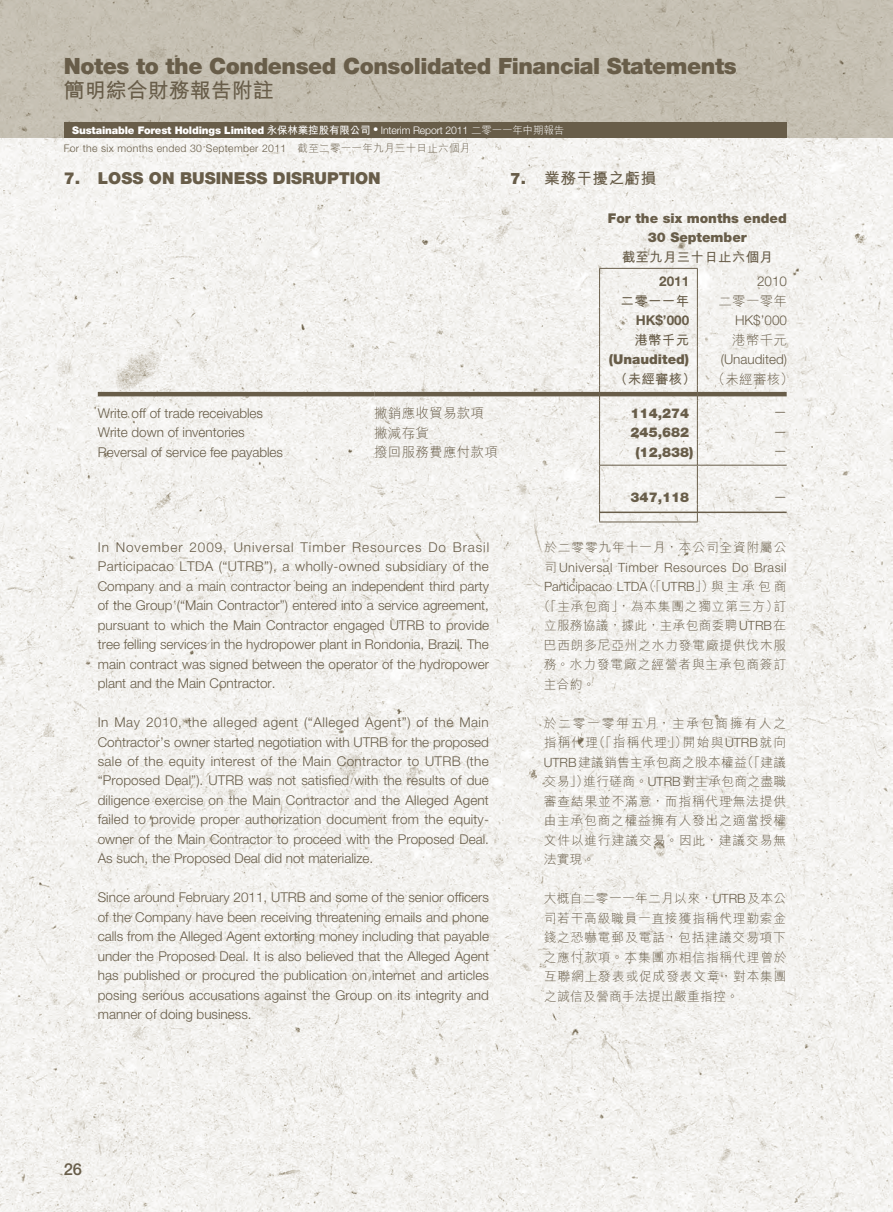
<style>
.page{position:relative;width:893px;height:1212px;background:#fff}
.page>*{position:absolute;margin:0;border:0;box-sizing:border-box;transform-origin:0 0}
.t1{font:900 22.5px "Helvetica Neue LT Std";letter-spacing:-.02em;color:#685d49}
.t2{font:700 21px "M Hei HK";color:#685d49}
.t3{font:900 16.5px "Helvetica Neue LT Std";color:#685d49}
.t4{font:500 16.5px "Helvetica Neue LT Std";color:#685d49}
.t5{font:700 15.75px "M Hei HK";letter-spacing:.02em;color:#685d49}
.t6{font:300 13.5px/19.5px "Helvetica Neue LT Std";color:#685d49;text-align:justify}
.t7{font:900 13.5px/19.5px "Helvetica Neue LT Std";color:#685d49;text-align:center}
.t8{font:700 13.5px "M Hei HK";letter-spacing:.02em;color:#685d49}
.t9{font:300 13.5px "M Hei HK";letter-spacing:.02em;color:#685d49}
.t10{font:700 13.5px "Helvetica Neue LT Std";color:#685d49}
.t11{font:italic 300 13.5px "Helvetica Neue LT Std";color:#685d49}
.t12{font:300 12.75px/19.5px "M Hei HK";letter-spacing:.065em;color:#685d49;text-align:justify}
.t13{font:300 12.75px/19.5px "Helvetica Neue LT Std";letter-spacing:.035em;color:#685d49}
.t14{font:900 10.5px "Helvetica Neue LT Std";letter-spacing:-.015em;color:#fff}
.t15{font:300 10.5px "Helvetica Neue LT Std";letter-spacing:.03em;color:#685d49}
.s1{font-family:"M Hei HK";font-weight:700}
.s2{font-family:"Univers LT Std";font-weight:300}
.s3{font-weight:300}
.s4{font-family:"M Hei HK";font-weight:300}
.s5{font-family:"M Hei HK"}
.s6{font-family:"Helvetica Neue LT Std";font-weight:900}
.s7{font-family:"Helvetica Neue LT Std"}
</style>
<div class="page">
<img style="left:0;top:138px;width:893px;height:1074px">
<div style="left:0;top:0;width:893px;height:138px;background:#c5bfb2"></div>
<div style="left:64px;top:122px;width:723px;height:16px;background:#685d49"></div>
<hr style="left:599px;top:268px;width:99px;height:1px;background:#685d49">
<hr style="left:599px;top:522px;width:99px;height:1px;background:#685d49">
<svg style="left:599px;top:269px;width:1px;height:253px"></svg>
<svg style="left:697px;top:269px;width:1px;height:253px"></svg>
<hr style="left:98px;top:392px;width:276px;height:4px;background:#685d49">
<hr style="left:374px;top:392px;width:225px;height:4px;background:#685d49">
<hr style="left:600px;top:392px;width:97px;height:4px;background:#685d49">
<hr style="left:698px;top:392px;width:89px;height:4px;background:#685d49">
<hr style="left:600px;top:465px;width:97px;height:1px;background:#685d49">
<hr style="left:698px;top:465px;width:89px;height:1px;background:#685d49">
<hr style="left:600px;top:512px;width:97px;height:1px;background:#685d49">
<hr style="left:698px;top:512px;width:89px;height:1px;background:#685d49">
<h1 class="t1" style="left:64px;top:53px;width:674px">Notes to the Condensed Consolidated Financial Statements</h1>
<h2 class="t2" style="left:64px;top:75px;width:211px">簡明綜合財務報告附註</h2>
<p class="t14" style="left:72px;top:124px;width:494px">Sustainable Forest Holdings Limited <span class="s1">永保林業控股有限公司</span> <span class="s2">•</span> <span class="s3">Interim Report 2011</span> <span class="s4">二零一一年中期報告</span></p>
<p class="t15" style="left:64px;top:142px;width:408px">For the six months ended 30 September 2011 <span class="s5">截至二零一一年九月三十日止六個月</span></p>
<p class="t3" style="left:64px;top:168px;width:319px">7. LOSS ON BUSINESS DISRUPTION</p>
<p class="t5" style="left:510px;top:167px;width:148px"><span class="s6">7.</span> 業務干擾之虧損</p>
<p class="t7" style="left:608px;top:208px;width:180px">For the six months ended<br>30 September</p>
<p class="t8" style="left:622px;top:248px;width:153px">截至九月三十日止六個月</p>
<p class="t10" style="left:659px;top:273px;width:32px">2011</p>
<p class="t6" style="left:757px;top:271px;width:32px">2010</p>
<p class="t8" style="left:621px;top:291px;width:70px">二零一一年</p>
<p class="t9" style="left:718px;top:294px;width:70px">二零一零年</p>
<p class="t10" style="left:636px;top:312px;width:55px">HK$’000</p>
<p class="t6" style="left:735px;top:310px;width:54px">HK$’000</p>
<p class="t8" style="left:634px;top:330px;width:56px">港幣千元</p>
<p class="t9" style="left:732px;top:333px;width:56px">港幣千元</p>
<p class="t7" style="left:609px;top:349px;width:82px">(Unaudited)</p>
<p class="t6" style="left:721px;top:349px;width:68px">(Unaudited)</p>
<p class="t8" style="left:614px;top:369px;width:181px">（未經審核） <span class="s3">（未經審核）</span></p>
<p class="t6" style="left:98px;top:403px;width:167px">Write off of trade receivables</p>
<p class="t9" style="left:374px;top:407px;width:111px">撇銷應收貿易款項</p>
<p class="t7" style="left:631px;top:403px;width:60px">114,274</p>
<p class="t6" style="left:773px;top:402px;width:15px">—</p>
<p class="t6" style="left:98px;top:422px;width:148px">Write down of inventories</p>
<p class="t9" style="left:374px;top:426px;width:56px">撇減存貨</p>
<p class="t7" style="left:631px;top:423px;width:60px">245,682</p>
<p class="t11" style="left:773px;top:423px;width:18px">—</p>
<p class="t6" style="left:98px;top:442px;width:187px">Reversal of service fee payables</p>
<p class="t9" style="left:374px;top:446px;width:125px">撥回服務費應付款項</p>
<p class="t7" style="left:635px;top:442px;width:60px">(12,838)</p>
<p class="t11" style="left:773px;top:442px;width:18px">—</p>
<p class="t7" style="left:631px;top:488px;width:60px">347,118</p>
<p class="t11" style="left:773px;top:488px;width:18px">—</p>
<p class="t6" style="left:98px;top:537px;width:393px">In November 2009, Universal Timber Resources Do Brasil Participacao LTDA (“UTRB”), a wholly-owned subsidiary of the Company and a main contractor being an independent third party of the Group (“Main Contractor”) entered into a service agreement, pursuant to which the Main Contractor engaged UTRB to provide tree felling services in the hydropower plant in Rondonia, Brazil. The main contract was signed between the operator of the hydropower plant and the Main Contractor.</p>
<p class="t6" style="left:98px;top:712px;width:393px">In May 2010, the alleged agent (“Alleged Agent”) of the Main Contractor’s owner started negotiation with UTRB for the proposed sale of the equity interest of the Main Contractor to UTRB (the “Proposed Deal”). UTRB was not satisfied with the results of due diligence exercise on the Main Contractor and the Alleged Agent failed to provide proper authorization document from the equity&shy;owner of the Main Contractor to proceed with the Proposed Deal.<br>As such, the Proposed Deal did not materialize.</p>
<p class="t6" style="left:98px;top:888px;width:393px">Since around February 2011, UTRB and some of the senior officers of the Company have been receiving threatening emails and phone calls from the Alleged Agent extorting money including that payable under the Proposed Deal. It is also believed that the Alleged Agent has published or procured the publication on internet and articles posing serious accusations against the Group on its integrity and manner of doing business.</p>
<p class="t12" style="left:544px;top:538px;width:244px">於二零零九年十一月，本公司全資附屬公</p>
<p class="t13" style="left:544px;top:557px;width:244px"><span class="s5">司</span>Universal Timber Resources Do Brasil<br>Participacao LTDA<span class="s5">（「</span>UTRB<span class="s5">」）與主承包商</span></p>
<p class="t12" style="left:544px;top:596px;width:244px;text-indent:-6px">（「主承包商」，為本集團之獨立第三方）訂立服務協議，據此，主承包商委聘<span class="s7">UTRB</span>在巴西朗多尼亞州之水力發電廠提供伐木服務。水力發電廠之經營者與主承包商簽訂主合約。</p>
<p class="t12" style="left:544px;top:713px;width:244px">於二零一零年五月，主承包商擁有人之指稱代理（「指稱代理」）開始與<span class="s7">UTRB</span>就向<span class="s7">UTRB</span>建議銷售主承包商之股本權益（「建議交易」）進行磋商。<span class="s7">UTRB</span>對主承包商之盡職審查結果並不滿意，而指稱代理無法提供由主承包商之權益擁有人發出之適當授權文件以進行建議交易。因此，建議交易無法實現。</p>
<p class="t12" style="left:544px;top:889px;width:244px">大概自二零一一年二月以來，<span class="s7">UTRB</span>及本公司若干高級職員一直接獲指稱代理勒索金錢之恐嚇電郵及電話，包括建議交易項下之應付款項。本集團亦相信指稱代理曾於互聯網上發表或促成發表文章，對本集團之誠信及營商手法提出嚴重指控。</p>
<p class="t4" style="left:64px;top:1159px;width:20px">26</p>
</div>
